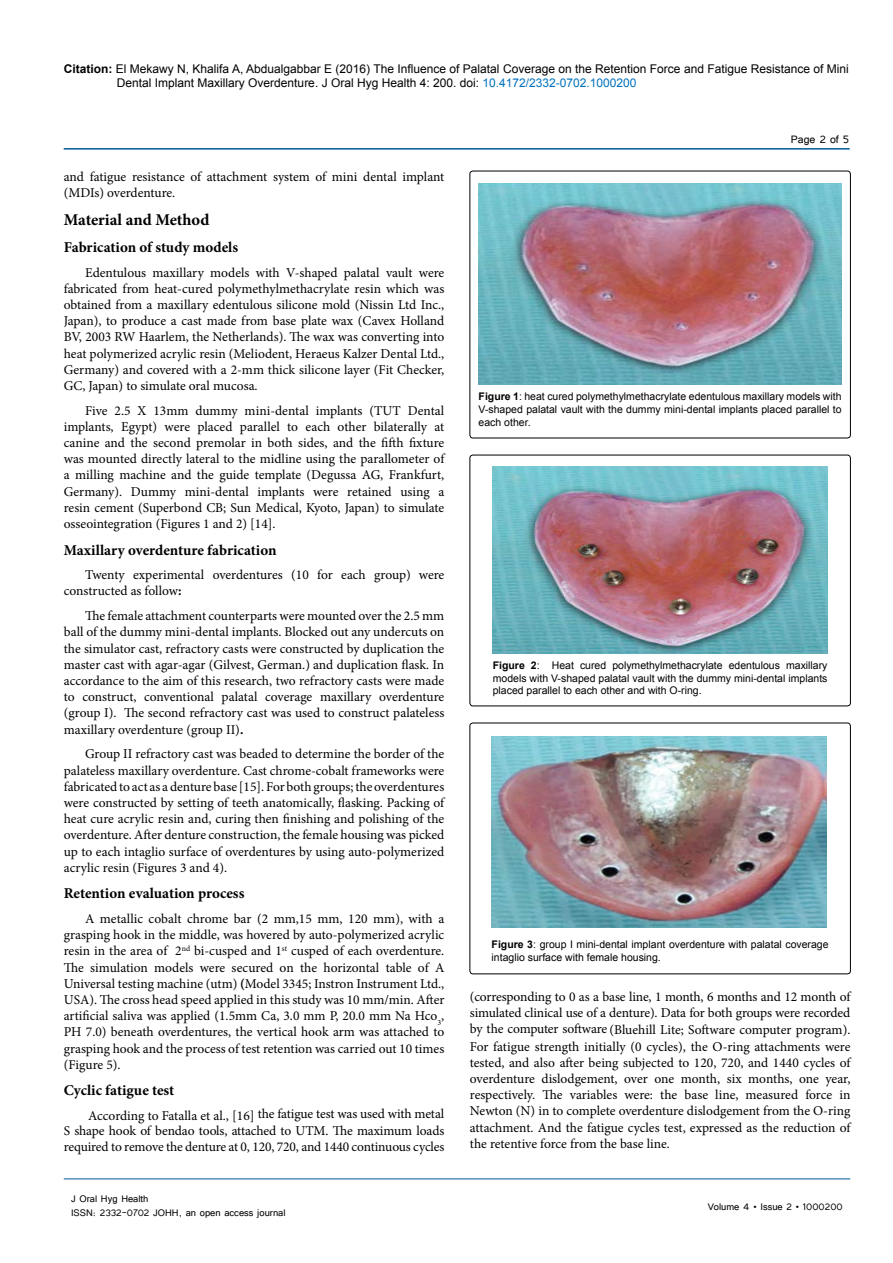
<style>
.page{position:relative;width:893px;height:1263px;background:#fff}
.page>*{position:absolute;margin:0;border:0;box-sizing:border-box;transform-origin:0 0}
.t1{font:700 16.5px "Minion Pro";color:#000}
.t2{font:700 15px "Minion Pro";letter-spacing:-.005em;color:#000}
.t3{font:13.5px/16.2px "Minion Pro";letter-spacing:-.005em;color:#000;text-align:justify}
.t4{font:13.5px "Tunga";color:#000}
.t5{font:12px/14.4px "Arial";color:#000}
.t6{font:12px/14.4px "Tunga";color:#000}
.t7{font:10.5px/12.6px "Arial";color:#000;text-align:justify}
.s1{font-weight:700}
.s2{color:#0072bc}
</style>
<div class="page">
<hr style="left:64px;top:148px;width:786px;height:2px;background:#005a96">
<hr style="left:64px;top:1179px;width:786px;height:1px;background:#005a96">
<img style="left:479px;top:183px;width:363px;height:201px">
<div style="left:470px;top:171px;width:380px;height:267px;border:1px solid #000;border-radius:3px"></div>
<img style="left:493px;top:467px;width:335px;height:186px">
<div style="left:470px;top:455px;width:380px;height:251px;border:1px solid #000;border-radius:3px"></div>
<img style="left:492px;top:736px;width:335px;height:191px">
<div style="left:470px;top:723px;width:380px;height:251px;border:1px solid #000;border-radius:3px"></div>
<p class="t5" style="left:117px;top:61px;width:733px;text-indent:-53px"><span class="s1">Citation:</span> El Mekawy N, Khalifa A, Abdualgabbar E (2016) The Influence of Palatal Coverage on the Retention Force and Fatigue Resistance of Mini<br>Dental Implant Maxillary Overdenture. J Oral Hyg Health 4: 200. doi: <span class="s2">10.4172/2332-0702.1000200</span></p>
<p class="t3" style="left:64px;top:168px;width:382px">and fatigue resistance of attachment system of mini dental implant (MDIs) overdenture.</p>
<p class="t1" style="left:64px;top:208px;width:147px">Material and Method</p>
<p class="t2" style="left:64px;top:236px;width:176px">Fabrication of study models</p>
<p class="t3" style="left:64px;top:264px;width:382px;text-indent:21px">Edentulous maxillary models with V-shaped palatal vault were fabricated from heat‑cured polymethylmethacrylate resin which was obtained from a maxillary edentulous silicone mold (Nissin Ltd Inc., Japan), to produce a cast made from base plate wax (Cavex Holland BV, 2003 RW Haarlem, the Netherlands). The wax was converting into heat polymerized acrylic resin (Meliodent, Heraeus Kalzer Dental Ltd., Germany) and covered with a 2-mm thick silicone layer (Fit Checker, GC, Japan) to simulate oral mucosa.</p>
<p class="t3" style="left:64px;top:402px;width:382px;text-indent:21px">Five 2.5 X 13mm dummy mini-dental implants (TUT Dental implants, Egypt) were placed parallel to each other bilaterally at canine and the second premolar in both sides, and the fifth fixture was mounted directly lateral to the midline using the parallometer of a milling machine and the guide template (Degussa AG, Frankfurt, Germany). Dummy mini-dental implants were retained using a resin cement (Superbond CB; Sun Medical, Kyoto, Japan) to simulate osseointegration (Figures 1 and 2) [14].</p>
<p class="t2" style="left:64px;top:539px;width:214px">Maxillary overdenture fabrication</p>
<p class="t3" style="left:64px;top:567px;width:382px;text-indent:21px">Twenty experimental overdentures (10 for each group) were constructed as follow<span class="s1">:</span></p>
<p class="t3" style="left:64px;top:608px;width:382px;text-indent:21px">The female attachment counterparts were mounted over the 2.5 mm ball of the dummy mini-dental implants. Blocked out any undercuts on the simulator cast, refractory casts were constructed by duplication the master cast with agar-agar (Gilvest, German.) and duplication flask. In accordance to the aim of this research, two refractory casts were made to construct, conventional palatal coverage maxillary overdenture (group I). The second refractory cast was used to construct palateless maxillary overdenture (group II)<span class="s1">.</span></p>
<p class="t3" style="left:64px;top:746px;width:382px;text-indent:21px">Group II refractory cast was beaded to determine the border of the palateless maxillary overdenture. Cast chrome-cobalt frameworks were fabricated to act as a denture base [15]. For both groups; the overdentures were constructed by setting of teeth anatomically, flasking. Packing of heat cure acrylic resin and, curing then finishing and polishing of the overdenture. After denture construction, the female housing was picked up to each intaglio surface of overdentures by using auto-polymerized acrylic resin (Figures 3 and 4).</p>
<p class="t2" style="left:64px;top:883px;width:182px">Retention evaluation process</p>
<p class="t3" style="left:64px;top:910px;width:382px;text-indent:21px">A metallic cobalt chrome bar (2 mm,15 mm, 120 mm), with a grasping hook in the middle, was hovered by auto-polymerized acrylic resin in the area of 2<sup>nd</sup> bi-cusped and 1<sup>st</sup> cusped of each overdenture.<br>The simulation models were secured on the horizontal table of A Universal testing machine (utm) <span class="s1">(</span>Model 3345; Instron Instrument Ltd., USA). The cross head speed applied in this study was 10 mm/min. After artificial saliva was applied (1.5mm Ca, 3.0 mm P, 20.0 mm Na Hco<sub>3</sub>, PH 7.0) beneath overdentures, the vertical hook arm was attached to grasping hook and the process of test retention was carried out 10 times (Figure 5).</p>
<p class="t2" style="left:64px;top:1080px;width:112px">Cyclic fatigue test</p>
<p class="t3" style="left:64px;top:1106px;width:382px;text-indent:24px">According to Fatalla et al., [16] the fatigue test was used with metal S shape hook of bendao tools, attached to UTM. The maximum loads required to remove the denture at 0, 120, 720, and 1440 continuous cycles</p>
<p class="t6" style="left:71px;top:1190px;width:216px">J Oral Hyg Health<br>ISSN: 2332-0702 JOHH, an open access journal</p>
<p class="t4" style="left:791px;top:131px;width:60px">Page 2 of 5</p>
<p class="t7" style="left:479px;top:391px;width:365px"><span class="s1">Figure 1</span>: heat cured polymethylmethacrylate edentulous maxillary models with V-shaped palatal vault with the dummy mini-dental implants placed parallel to each other.</p>
<p class="t7" style="left:493px;top:659px;width:336px"><span class="s1">Figure 2</span>: Heat cured polymethylmethacrylate edentulous maxillary models with V-shaped palatal vault with the dummy mini-dental implants placed parallel to each other and with O-ring.</p>
<p class="t7" style="left:492px;top:938px;width:339px"><span class="s1">Figure 3</span>: group I mini-dental implant overdenture with palatal coverage intaglio surface with female housing.</p>
<p class="t3" style="left:470px;top:988px;width:382px">(corresponding to 0 as a base line, 1 month, 6 months and 12 month of simulated clinical use of a denture). Data for both groups were recorded</p>
<p class="t3" style="left:470px;top:1022px;width:382px">by the computer software (Bluehill Lite; Software computer program).<br>For fatigue strength initially (0 cycles), the O-ring attachments were tested, and also after being subjected to 120, 720, and 1440 cycles of overdenture dislodgement, over one month, six months, one year, respectively. The variables were: the base line, measured force in Newton (N) in to complete overdenture dislodgement from the O-ring attachment. And the fatigue cycles test, expressed as the reduction of the retentive force from the base line.</p>
<p class="t6" style="left:708px;top:1199px;width:137px">Volume 4 • Issue 2 • 1000200</p>
</div>
